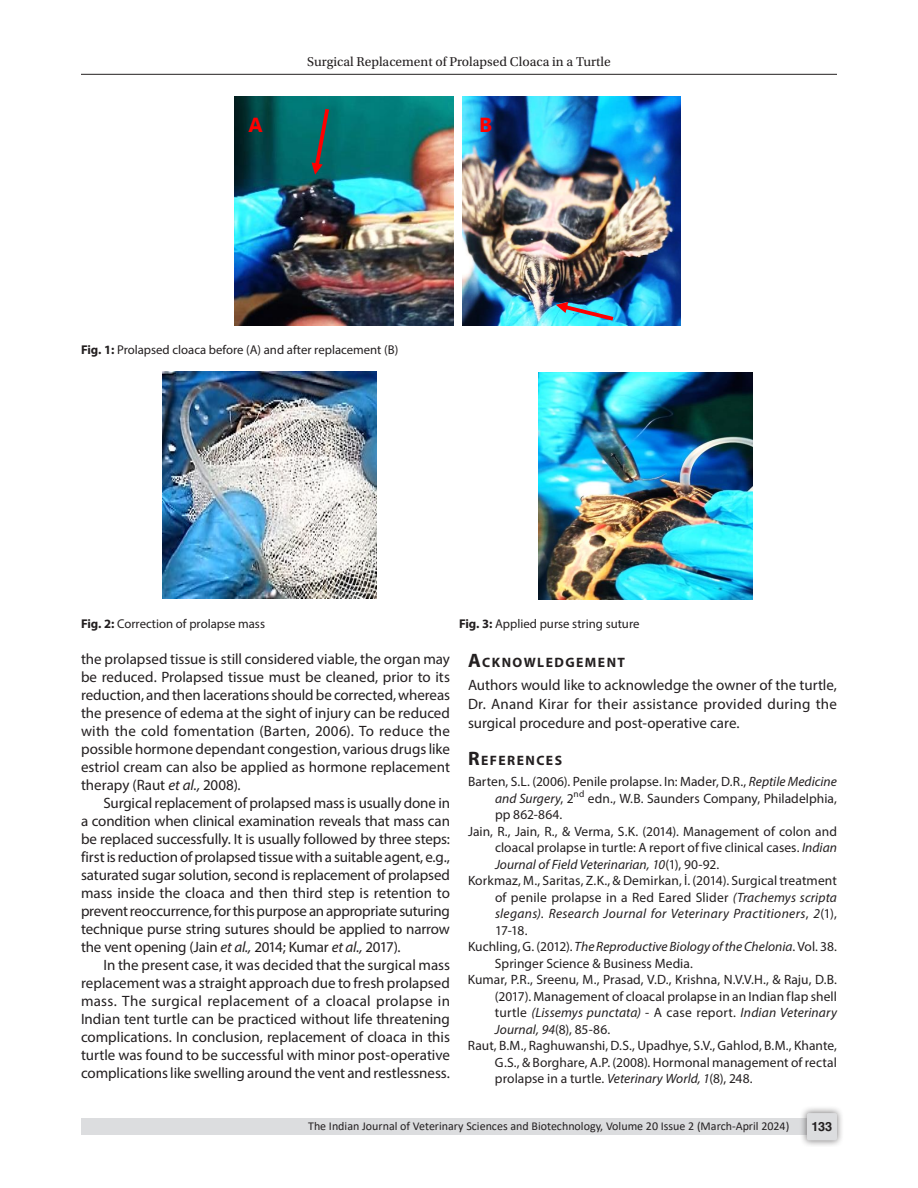
<style>
.page{position:relative;width:918px;height:1188px;background:#fff}
.page>*{position:absolute;margin:0;border:0;box-sizing:border-box;transform-origin:0 0}
.t1{font:700 20.4px "Nirmala UI";color:#f00}
.Body_Text_Indent{font:15px/18px "Myriad Pro";letter-spacing:-.005em;color:#231f20;text-align:justify}
.Body_Text{font:15px/18.8px "Myriad Pro";color:#231f20;text-align:justify}
.t2{font:700 13.65px "Myriad Pro";letter-spacing:.105em;color:#231f20}
.Referance_List_1digi{font:13.5px/16.5px "Myriad Pro";letter-spacing:.005em;color:#231f20;text-align:justify}
.t3{font:13.5px "Utopia Std";color:#231f20}
.Fig_caption{font:12.75px "Myriad Pro";color:#231f20}
.t4{font:700 12.75px "Helvetica LT Std";color:#231f20}
.t5{font:12px "Calibri";color:#231f20}
.s1{font-weight:700}
.s2{font-style:italic}
.s3{font-size:19.5px}
</style>
<div class="page">
<hr style="left:81px;top:74px;width:756px;height:1px;background:#231f20">
<div style="left:81px;top:1119px;width:756px;height:16px;background:#dcdddf"></div>
<div style="left:800px;top:1106px;width:44px;height:41px;background:#231f20;opacity:.61"></div>
<div style="left:807px;top:1113px;width:30px;height:27px;background:#dcdddf;border-radius:2px"></div>
<img style="left:462px;top:96px;width:219px;height:229px">
<img style="left:470px;top:110px;width:29px;height:29px">
<svg style="left:556px;top:302px;width:57px;height:19px"></svg>
<img style="left:235px;top:96px;width:218px;height:229px">
<img style="left:239px;top:110px;width:29px;height:29px">
<svg style="left:312px;top:109px;width:17px;height:66px"></svg>
<img style="left:163px;top:372px;width:214px;height:227px">
<img style="left:539px;top:372px;width:214px;height:228px">
<p class="t3" style="left:307px;top:55px;width:305px">Surgical Replacement of Prolapsed Cloaca in a Turtle</p>
<p class="t1" style="left:249px;top:108px;width:16px">A</p>
<p class="t1" style="left:479px;top:108px;width:15px">B</p>
<p class="Fig_caption" style="left:81px;top:342px;width:319px"><span class="s1">Fig. 1:</span> Prolapsed cloaca before (A) and after replacement (B)</p>
<p class="Fig_caption" style="left:81px;top:616px;width:186px"><span class="s1">Fig. 2:</span> Correction of prolapse mass</p>
<p class="Fig_caption" style="left:459px;top:616px;width:182px"><span class="s1">Fig. 3:</span> Applied purse string suture</p>
<p class="Body_Text_Indent" style="left:81px;top:649px;width:371px">the prolapsed tissue is still considered viable, the organ may be reduced. Prolapsed tissue must be cleaned, prior to its reduction, and then lacerations should be corrected, whereas the presence of edema at the sight of injury can be reduced with the cold fomentation (Barten, 2006). To reduce the possible hormone dependant congestion, various drugs like estriol cream can also be applied as hormone replacement therapy (Raut <span class="s2">et al.,</span> 2008).</p>
<p class="Body_Text_Indent" style="left:81px;top:793px;width:371px;text-indent:22px">Surgical replacement of prolapsed mass is usually done in a condition when clinical examination reveals that mass can be replaced successfully. It is usually followed by three steps: first is reduction of prolapsed tissue with a suitable agent, e.g., saturated sugar solution, second is replacement of prolapsed mass inside the cloaca and then third step is retention to prevent reoccurrence, for this purpose an appropriate suturing technique purse string sutures should be applied to narrow the vent opening (Jain <span class="s2">et al.,</span> 2014; Kumar <span class="s2">et al.,</span> 2017).</p>
<p class="Body_Text_Indent" style="left:81px;top:955px;width:371px;text-indent:22px">In the present case, it was decided that the surgical mass replacement was a straight approach due to fresh prolapsed mass. The surgical replacement of a cloacal prolapse in Indian tent turtle can be practiced without life threatening complications. In conclusion, replacement of cloaca in this turtle was found to be successful with minor post-operative complications like swelling around the vent and restlessness.</p>
<h1 class="t2" style="left:468px;top:654px;width:159px"><span class="s3">A</span>CKNOWLEDGEMENT</h1>
<p class="Body_Text" style="left:468px;top:676px;width:371px">Authors would like to acknowledge the owner of the turtle, Dr. Anand Kirar for their assistance provided during the surgical procedure and post-operative care.</p>
<h1 class="t2" style="left:468px;top:752px;width:96px"><span class="s3">R</span>EFERENCES</h1>
<p class="Referance_List_1digi" style="left:495px;top:773px;width:344px;text-indent:-27px">Barten, S.L. (2006). Penile prolapse. In: Mader, D.R., <span class="s2">Reptile Medicine and Surgery</span>, 2<sup>nd</sup> edn., W.B. Saunders Company, Philadelphia, pp 862-864.</p>
<p class="Referance_List_1digi" style="left:495px;top:823px;width:343px;text-indent:-27px">Jain, R., Jain, R., &amp; Verma, S.K. (2014). Management of colon and cloacal prolapse in turtle: A report of five clinical cases. <span class="s2">Indian Journal of Field Veterinarian, 10</span>(1), 90-92.</p>
<p class="Referance_List_1digi" style="left:495px;top:872px;width:344px;text-indent:-27px">Korkmaz, M., Saritas, Z.K., &amp; Demirkan, İ. (2014). Surgical treatment of penile prolapse in a Red Eared Slider <span class="s2">(Trachemys scripta slegans)</span>. <span class="s2">Research Journal for Veterinary Practitioners</span>, <span class="s2">2</span>(1), 17-18.</p>
<p class="Referance_List_1digi" style="left:495px;top:938px;width:343px;text-indent:-27px">Kuchling, G. (2012). <span class="s2">The Reproductive Biology of the Chelonia</span>. Vol. 38.<br>Springer Science &amp; Business Media.</p>
<p class="Referance_List_1digi" style="left:495px;top:971px;width:344px;text-indent:-27px">Kumar, P.R., Sreenu, M., Prasad, V.D., Krishna, N.V.V.H., &amp; Raju, D.B. (2017). Management of cloacal prolapse in an Indian flap shell turtle <span class="s2">(Lissemys punctata)</span> - A case report. <span class="s2">Indian Veterinary Journal, 94</span>(8), 85-86.</p>
<p class="Referance_List_1digi" style="left:495px;top:1037px;width:344px;text-indent:-27px">Raut, B.M., Raghuwanshi, D.S., Upadhye, S.V., Gahlod, B.M., Khante, G.S., &amp; Borghare, A.P. (2008). Hormonal management of rectal prolapse in a turtle. <span class="s2">Veterinary World, 1</span>(8), 248.</p>
<p class="t5" style="left:308px;top:1117px;width:483px">The Indian Journal of Veterinary Sciences and Biotechnology, Volume 20 Issue 2 (March-April 2024)</p>
<p class="t4" style="left:812px;top:1119px;width:22px">133</p>
</div>
